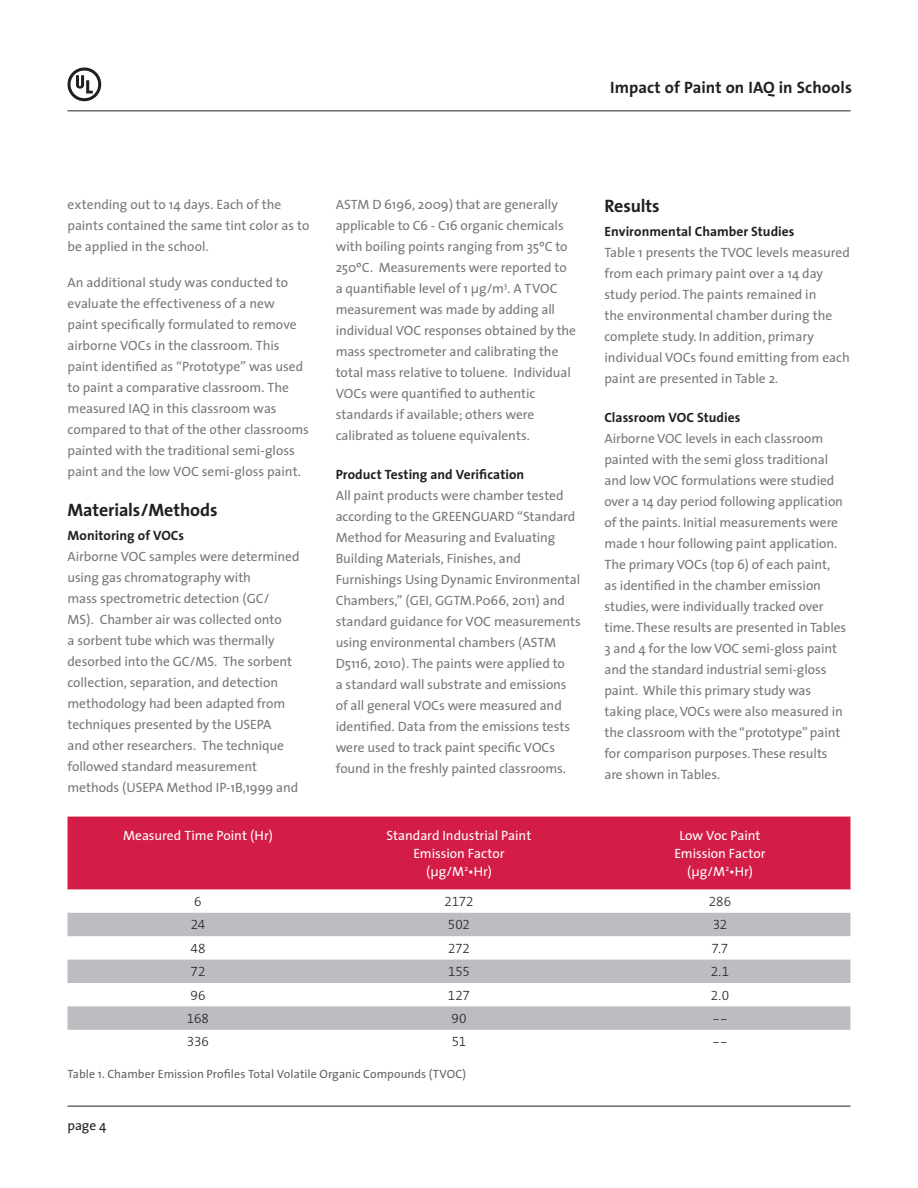
<style>
.page{position:relative;width:918px;height:1188px;background:#fff}
.page>*{position:absolute;margin:0;border:0;box-sizing:border-box;transform-origin:0 0}
.Body_Copy{font:700 18px "The Sans";letter-spacing:-.005em;color:#231f20}
.t1{font:700 16.5px "The Sans";letter-spacing:.005em;color:#231f20}
.Body_Copy-2{font:13.5px/21px "The Sans";letter-spacing:-.005em;color:#76787b}
.Body_Copy-3{font:13.5px/18px "The Sans";letter-spacing:-.005em;color:#fff;text-align:center}
.Intro_Paragraph{font:13.5px "The Sans Light Expert";letter-spacing:-.005em;color:#231f20}
.t2{font:13.5px "The Sans";color:#231f20}
.Body_Copy-4{font:12px "The Sans";color:#636366}
.s1{font-weight:700;color:#231f20}
</style>
<div class="page">
<hr style="left:68px;top:1106px;width:782px;height:1px;background:#231f20">
<hr style="left:68px;top:111px;width:782px;height:1px;background:#231f20">
<svg style="left:67px;top:67px;width:35px;height:35px"></svg>
<div style="left:68px;top:817px;width:782px;height:72px;background:#d41d46"></div>
<svg style="left:68px;top:913px;width:782px;height:117px;fill:#bcbdc0"></svg>
<p class="t1" style="left:610px;top:73px;width:243px">Impact of Paint on IAQ in Schools</p>
<p class="Body_Copy-2" style="left:68px;top:193px;width:243px">extending out to 14 days. Each of the paints contained the same tint color as to be applied in the school.</p>
<p class="Body_Copy-2" style="left:68px;top:272px;width:243px">An additional study was conducted to evaluate the effectiveness of a new<br>paint specifically formulated to remove airborne VOCs in the classroom. This paint identified as “Prototype” was used to paint a comparative classroom. The measured IAQ in this classroom was compared to that of the other classrooms painted with the traditional semi-gloss paint and the low VOC semi-gloss paint.</p>
<p class="Body_Copy" style="left:68px;top:495px;width:152px">Materials/Methods</p>
<p class="Body_Copy-2" style="left:68px;top:524px;width:234px"><span class="s1">Monitoring of VOCs<br></span>Airborne VOC samples were determined using gas chromatography with<br>mass spectrometric detection (GC/<br>MS). Chamber air was collected onto<br>a sorbent tube which was thermally desorbed into the GC/MS. The sorbent collection, separation, and detection methodology had been adapted from techniques presented by the USEPA<br>and other researchers. The technique followed standard measurement methods (USEPA Method IP-1B,1999 and</p>
<p class="Body_Copy-2" style="left:336px;top:193px;width:242px">ASTM D 6196, 2009) that are generally applicable to C6 - C16 organic chemicals with boiling points ranging from 35ºC to 250ºC. Measurements were reported to a quantifiable level of 1 µg/m<sup>3</sup>. A TVOC measurement was made by adding all individual VOC responses obtained by the mass spectrometer and calibrating the total mass relative to toluene. Individual VOCs were quantified to authentic standards if available; others were calibrated as toluene equivalents.</p>
<p class="Body_Copy-2" style="left:336px;top:464px;width:247px"><span class="s1">Product Testing and Verification<br></span>All paint products were chamber tested according to the GREENGUARD “Standard Method for Measuring and Evaluating Building Materials, Finishes, and Furnishings Using Dynamic Environmental Chambers,” (GEI, GGTM.P066, 2011) and standard guidance for VOC measurements using environmental chambers (ASTM D5116, 2010). The paints were applied to<br>a standard wall substrate and emissions of all general VOCs were measured and identified. Data from the emissions tests were used to track paint specific VOCs found in the freshly painted classrooms.</p>
<p class="Body_Copy" style="left:604px;top:191px;width:57px">Results</p>
<p class="Body_Copy-2" style="left:604px;top:220px;width:247px"><span class="s1">Environmental Chamber Studies<br></span>Table 1 presents the TVOC levels measured from each primary paint over a 14 day study period. The paints remained in<br>the environmental chamber during the complete study. In addition, primary individual VOCs found emitting from each paint are presented in Table 2.</p>
<p class="Body_Copy-2" style="left:604px;top:407px;width:243px"><span class="s1">Classroom VOC Studies<br></span>Airborne VOC levels in each classroom painted with the semi gloss traditional and low VOC formulations were studied over a 14 day period following application of the paints. Initial measurements were made 1 hour following paint application.<br>The primary VOCs (top 6) of each paint,<br>as identified in the chamber emission studies, were individually tracked over time. These results are presented in Tables 3 and 4 for the low VOC semi-gloss paint and the standard industrial semi-gloss paint. While this primary study was taking place, VOCs were also measured in the classroom with the “prototype” paint for comparison purposes. These results are shown in Tables.</p>
<p class="Body_Copy-3" style="left:123px;top:826px;width:151px">Measured Time Point (Hr)</p>
<p class="Body_Copy-3" style="left:387px;top:826px;width:146px">Standard Industrial Paint<br>Emission Factor (µg/M<sup>2</sup>•Hr)</p>
<p class="Body_Copy-3" style="left:674px;top:826px;width:93px">Low Voc Paint<br>Emission Factor (µg/M<sup>2</sup>•Hr)</p>
<p class="Intro_Paragraph" style="left:194px;top:890px;width:9px">6</p>
<p class="Intro_Paragraph" style="left:444px;top:890px;width:31px">2172</p>
<p class="Intro_Paragraph" style="left:709px;top:890px;width:24px">286</p>
<p class="Intro_Paragraph" style="left:191px;top:914px;width:16px">24</p>
<p class="Intro_Paragraph" style="left:448px;top:914px;width:24px">502</p>
<p class="Intro_Paragraph" style="left:713px;top:914px;width:16px">32</p>
<p class="Intro_Paragraph" style="left:190px;top:937px;width:17px">48</p>
<p class="Intro_Paragraph" style="left:448px;top:937px;width:23px">272</p>
<p class="Intro_Paragraph" style="left:712px;top:937px;width:18px">7.7</p>
<p class="Intro_Paragraph" style="left:191px;top:961px;width:16px">72</p>
<p class="Intro_Paragraph" style="left:448px;top:961px;width:23px">155</p>
<p class="Intro_Paragraph" style="left:711px;top:961px;width:20px">2.1</p>
<p class="Intro_Paragraph" style="left:190px;top:984px;width:17px">96</p>
<p class="Intro_Paragraph" style="left:448px;top:984px;width:24px">127</p>
<p class="Intro_Paragraph" style="left:711px;top:984px;width:20px">2.0</p>
<p class="Intro_Paragraph" style="left:187px;top:1007px;width:24px">168</p>
<p class="Intro_Paragraph" style="left:451px;top:1007px;width:17px">90</p>
<p class="Intro_Paragraph" style="left:712px;top:1007px;width:17px">--</p>
<p class="Intro_Paragraph" style="left:187px;top:1031px;width:24px">336</p>
<p class="Intro_Paragraph" style="left:452px;top:1031px;width:16px">51</p>
<p class="Intro_Paragraph" style="left:712px;top:1031px;width:17px">--</p>
<p class="Body_Copy-4" style="left:68px;top:1064px;width:400px">Table 1. Chamber Emission Profiles Total Volatile Organic Compounds (TVOC)</p>
<p class="t2" style="left:68px;top:1115px;width:41px">page 4</p>
</div>
